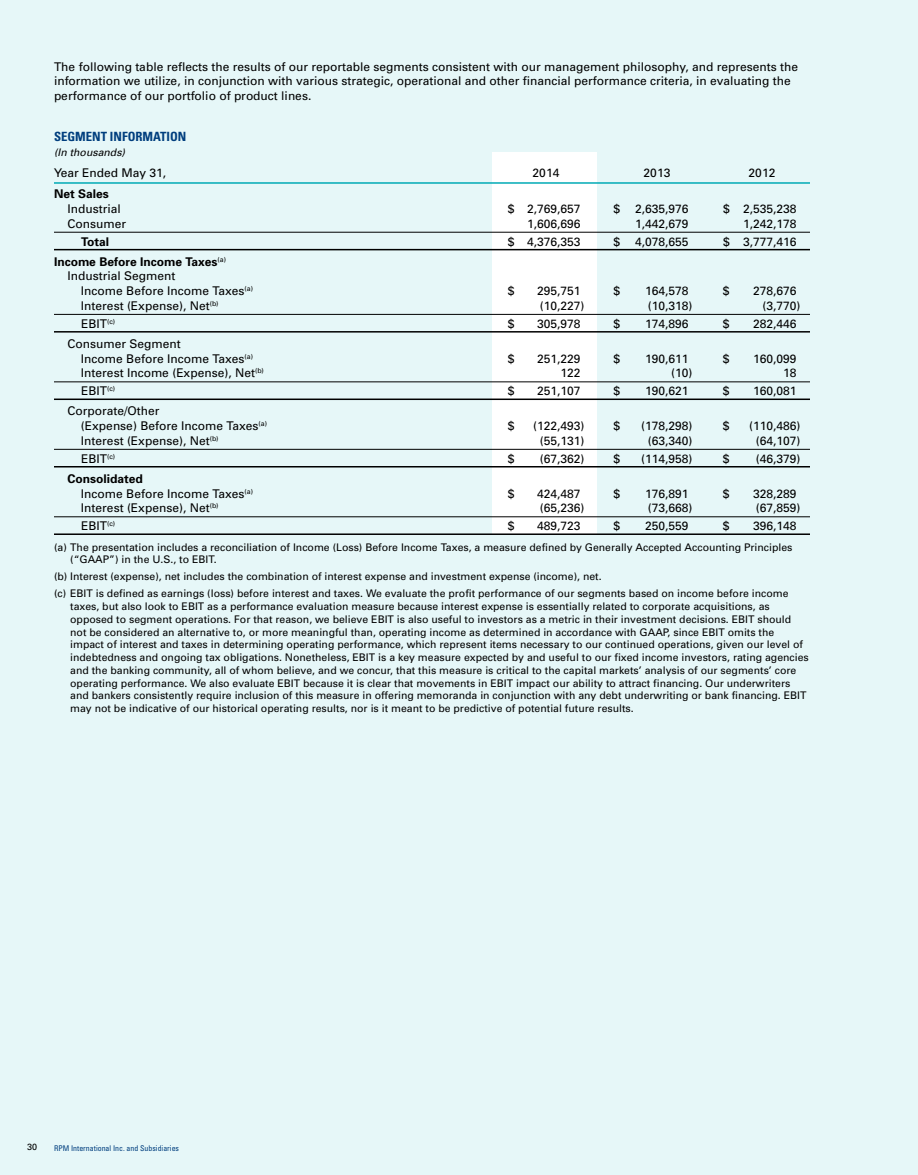
<style>
.page{position:relative;width:918px;height:1175px;background:#fff}
.page>*{position:absolute;margin:0;border:0;box-sizing:border-box;transform-origin:0 0}
.t1{font:700 condensed 12.75px "Univers";color:#003e7e}
.t2{font:12px/14.7px "Univers";color:#000}
.t3{font:700 12px/14.7px "Univers";color:#000}
.t4{font:10.5px/12.8px "Univers";color:#000}
.t5{font:italic 10.5px "Univers";color:#000}
.t6{font:9px "Univers";color:#000}
.t7{font:condensed 7.8px "Univers";color:#003e7e}
.s1{font-weight:400}
.s2{font-weight:700}
</style>
<div class="page">
<div style="left:0;top:0;width:918px;height:1174px;background:#e6f7f8"></div>
<div style="left:492px;top:153px;width:105px;height:381px;background:#fff"></div>
<hr style="left:54px;top:182px;width:756px;height:2px;background:#00aab5">
<hr style="left:54px;top:232px;width:756px;height:1px;background:#000">
<hr style="left:54px;top:249px;width:756px;height:1px;background:#000">
<hr style="left:54px;top:314px;width:756px;height:1px;background:#000">
<hr style="left:54px;top:331px;width:756px;height:1px;background:#000">
<hr style="left:54px;top:381px;width:756px;height:1px;background:#000">
<hr style="left:54px;top:398px;width:756px;height:2px;background:#000">
<hr style="left:54px;top:449px;width:756px;height:1px;background:#000">
<hr style="left:54px;top:466px;width:756px;height:1px;background:#000">
<hr style="left:54px;top:516px;width:756px;height:1px;background:#000">
<hr style="left:54px;top:533px;width:756px;height:2px;background:#000">
<p class="t2" style="left:54px;top:59px;width:746px">The following table reflects the results of our reportable segments consistent with our management philosophy, and represents the information we utilize, in conjunction with various strategic, operational and other financial performance criteria, in evaluating the performance of our portfolio of product lines.</p>
<p class="t1" style="left:54px;top:129px;width:134px">SEGMENT INFORMATION</p>
<p class="t5" style="left:54px;top:146px;width:73px">(In thousands)</p>
<p class="t2" style="left:54px;top:165px;width:114px">Year Ended May 31,</p>
<p class="t2" style="left:533px;top:165px;width:28px">2014</p>
<p class="t2" style="left:644px;top:165px;width:28px">2013</p>
<p class="t2" style="left:749px;top:165px;width:28px">2012</p>
<p class="t3" style="left:54px;top:187px;width:56px">Net Sales</p>
<p class="t2" style="left:68px;top:201px;width:55px">Industrial</p>
<p class="t2" style="left:508px;top:201px;width:74px">$ 2,769,657</p>
<p class="t2" style="left:614px;top:201px;width:76px">$ 2,635,976</p>
<p class="t2" style="left:723px;top:201px;width:75px">$ 2,535,238</p>
<p class="t2" style="left:68px;top:216px;width:60px">Consumer</p>
<p class="t2" style="left:527px;top:216px;width:55px">1,606,696</p>
<p class="t2" style="left:635px;top:216px;width:55px">1,442,679</p>
<p class="t2" style="left:743px;top:216px;width:55px">1,242,178</p>
<p class="t3" style="left:81px;top:234px;width:30px">Total</p>
<p class="t2" style="left:508px;top:234px;width:74px">$ 4,376,353</p>
<p class="t2" style="left:614px;top:234px;width:76px">$ 4,078,655</p>
<p class="t2" style="left:723px;top:234px;width:75px">$ 3,777,416</p>
<p class="t3" style="left:67px;top:254px;width:160px;text-indent:-13px">Income Before Income Taxes<sup>(a)<br></sup><span class="s1">Industrial Segment</span></p>
<p class="t2" style="left:81px;top:284px;width:174px">Income Before Income Taxes<sup>(a)</sup></p>
<p class="t2" style="left:508px;top:284px;width:8px">$</p>
<p class="t2" style="left:537px;top:284px;width:45px">295,751</p>
<p class="t2" style="left:613px;top:284px;width:8px">$</p>
<p class="t2" style="left:645px;top:284px;width:45px">164,578</p>
<p class="t2" style="left:723px;top:284px;width:8px">$</p>
<p class="t2" style="left:753px;top:284px;width:45px">278,676</p>
<p class="t2" style="left:81px;top:298px;width:139px">Interest (Expense), Net<sup>(b)</sup></p>
<p class="t2" style="left:540px;top:298px;width:46px">(10,227)</p>
<p class="t2" style="left:648px;top:298px;width:46px">(10,318)</p>
<p class="t2" style="left:762px;top:298px;width:40px">(3,770)</p>
<p class="t2" style="left:81px;top:316px;width:36px">EBIT<sup>(c)</sup></p>
<p class="t2" style="left:508px;top:316px;width:8px">$</p>
<p class="t2" style="left:537px;top:316px;width:45px">305,978</p>
<p class="t2" style="left:613px;top:316px;width:8px">$</p>
<p class="t2" style="left:645px;top:316px;width:45px">174,896</p>
<p class="t2" style="left:723px;top:316px;width:8px">$</p>
<p class="t2" style="left:753px;top:316px;width:45px">282,446</p>
<p class="t2" style="left:81px;top:336px;width:174px;text-indent:-14px">Consumer Segment<br>Income Before Income Taxes<sup>(a)</sup></p>
<p class="t2" style="left:508px;top:351px;width:8px">$</p>
<p class="t2" style="left:537px;top:351px;width:45px">251,229</p>
<p class="t2" style="left:613px;top:351px;width:8px">$</p>
<p class="t2" style="left:645px;top:351px;width:45px">190,611</p>
<p class="t2" style="left:723px;top:351px;width:8px">$</p>
<p class="t2" style="left:753px;top:351px;width:45px">160,099</p>
<p class="t2" style="left:81px;top:366px;width:184px">Interest Income (Expense), Net<sup>(b)</sup></p>
<p class="t2" style="left:560px;top:366px;width:22px">122</p>
<p class="t2" style="left:671px;top:366px;width:23px">(10)</p>
<p class="t2" style="left:783px;top:366px;width:15px">18</p>
<p class="t2" style="left:81px;top:384px;width:36px">EBIT<sup>(c)</sup></p>
<p class="t2" style="left:508px;top:384px;width:8px">$</p>
<p class="t2" style="left:537px;top:384px;width:45px">251,107</p>
<p class="t2" style="left:613px;top:384px;width:8px">$</p>
<p class="t2" style="left:645px;top:384px;width:45px">190,621</p>
<p class="t2" style="left:723px;top:384px;width:8px">$</p>
<p class="t2" style="left:753px;top:384px;width:45px">160,081</p>
<p class="t2" style="left:81px;top:404px;width:188px;text-indent:-14px">Corporate/Other<br>(Expense) Before Income Taxes<sup>(a)</sup></p>
<p class="t2" style="left:508px;top:418px;width:8px">$</p>
<p class="t2" style="left:533px;top:418px;width:53px">(122,493)</p>
<p class="t2" style="left:613px;top:418px;width:8px">$</p>
<p class="t2" style="left:641px;top:418px;width:53px">(178,298)</p>
<p class="t2" style="left:723px;top:418px;width:8px">$</p>
<p class="t2" style="left:749px;top:418px;width:53px">(110,486)</p>
<p class="t2" style="left:81px;top:433px;width:139px">Interest (Expense), Net<sup>(b)</sup></p>
<p class="t2" style="left:540px;top:433px;width:46px">(55,131)</p>
<p class="t2" style="left:648px;top:433px;width:46px">(63,340)</p>
<p class="t2" style="left:756px;top:433px;width:46px">(64,107)</p>
<p class="t2" style="left:81px;top:451px;width:36px">EBIT<sup>(c)</sup></p>
<p class="t2" style="left:508px;top:451px;width:8px">$</p>
<p class="t2" style="left:540px;top:451px;width:46px">(67,362)</p>
<p class="t2" style="left:613px;top:451px;width:8px">$</p>
<p class="t2" style="left:641px;top:451px;width:53px">(114,958)</p>
<p class="t2" style="left:723px;top:451px;width:8px">$</p>
<p class="t2" style="left:756px;top:451px;width:46px">(46,379)</p>
<p class="t2" style="left:81px;top:471px;width:174px;text-indent:-14px"><span class="s2">Consolidated<br></span>Income Before Income Taxes<sup>(a)</sup></p>
<p class="t2" style="left:508px;top:486px;width:8px">$</p>
<p class="t2" style="left:537px;top:486px;width:45px">424,487</p>
<p class="t2" style="left:613px;top:486px;width:8px">$</p>
<p class="t2" style="left:645px;top:486px;width:45px">176,891</p>
<p class="t2" style="left:723px;top:486px;width:8px">$</p>
<p class="t2" style="left:753px;top:486px;width:45px">328,289</p>
<p class="t2" style="left:81px;top:501px;width:139px">Interest (Expense), Net<sup>(b)</sup></p>
<p class="t2" style="left:540px;top:501px;width:46px">(65,236)</p>
<p class="t2" style="left:648px;top:501px;width:46px">(73,668)</p>
<p class="t2" style="left:756px;top:501px;width:46px">(67,859)</p>
<p class="t2" style="left:81px;top:519px;width:36px">EBIT<sup>(c)</sup></p>
<p class="t2" style="left:508px;top:519px;width:8px">$</p>
<p class="t2" style="left:537px;top:519px;width:45px">489,723</p>
<p class="t2" style="left:613px;top:519px;width:8px">$</p>
<p class="t2" style="left:645px;top:519px;width:45px">250,559</p>
<p class="t2" style="left:723px;top:519px;width:8px">$</p>
<p class="t2" style="left:753px;top:519px;width:45px">396,148</p>
<p class="t4" style="left:70px;top:540px;width:724px;text-indent:-16px">(a) The presentation includes a reconciliation of Income (Loss) Before Income Taxes, a measure defined by Generally Accepted Accounting Principles (“GAAP”) in the U.S., to EBIT.</p>
<p class="t4" style="left:54px;top:568px;width:736px;line-height:17.1px">(b) Interest (expense), net includes the combination of interest expense and investment expense (income), net.<br>(c) EBIT is defined as earnings (loss) before interest and taxes. We evaluate the profit performance of our segments based on income before income</p>
<p class="t4" style="left:70px;top:600px;width:740px">taxes, but also look to EBIT as a performance evaluation measure because interest expense is essentially related to corporate acquisitions, as opposed to segment operations. For that reason, we believe EBIT is also useful to investors as a metric in their investment decisions. EBIT should not be considered an alternative to, or more meaningful than, operating income as determined in accordance with GAAP, since EBIT omits the impact of interest and taxes in determining operating performance, which represent items necessary to our continued operations, given our level of indebtedness and ongoing tax obligations. Nonetheless, EBIT is a key measure expected by and useful to our fixed income investors, rating agencies and the banking community, all of whom believe, and we concur, that this measure is critical to the capital markets’ analysis of our segments’ core operating performance. We also evaluate EBIT because it is clear that movements in EBIT impact our ability to attract financing. Our underwriters and bankers consistently require inclusion of this measure in offering memoranda in conjunction with any debt underwriting or bank financing. EBIT may not be indicative of our historical operating results, nor is it meant to be predictive of potential future results.</p>
<p class="t6" style="left:27px;top:1141px;width:12px">30</p>
<p class="t7" style="left:54px;top:1143px;width:127px">RPM International Inc. and Subsidiaries</p>
</div>
